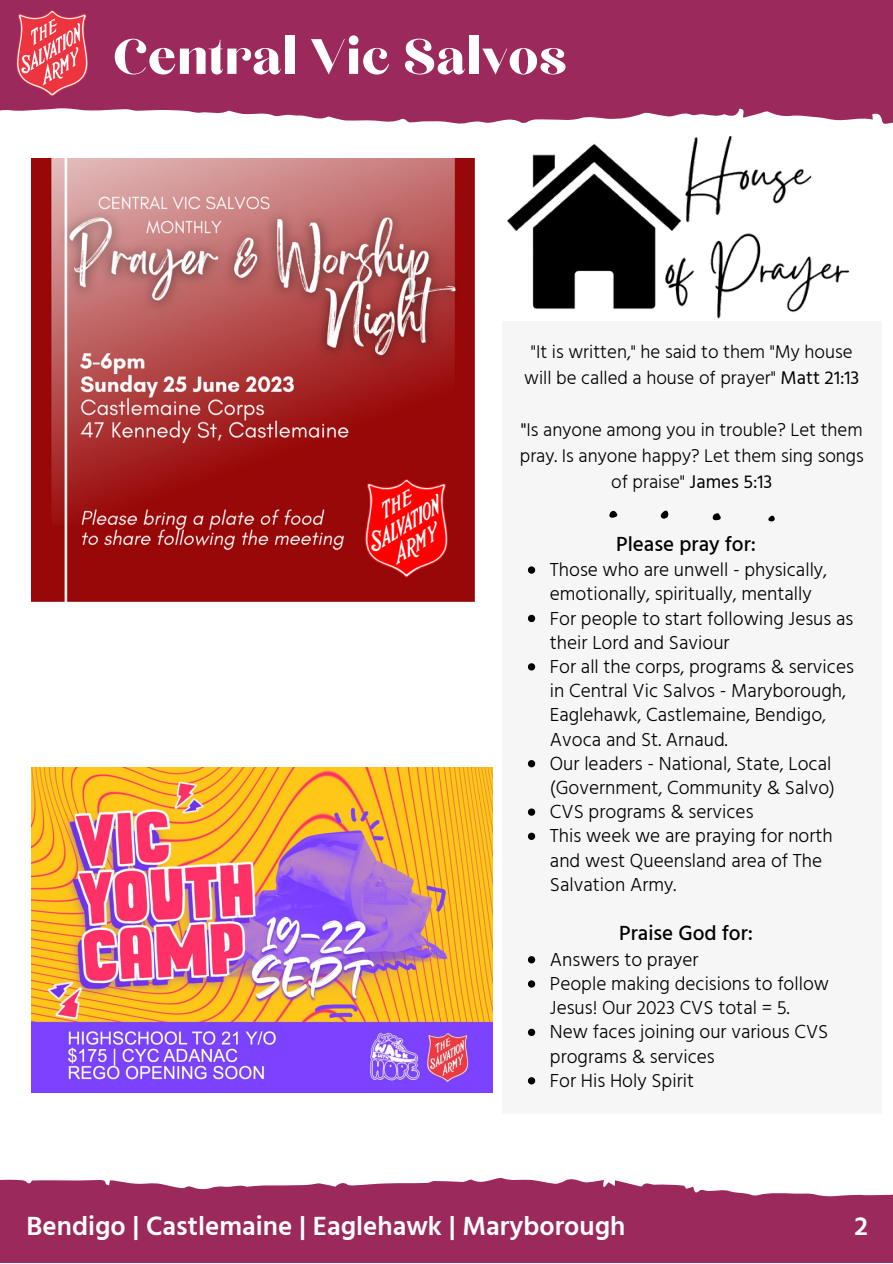
<style>
.page{position:relative;width:893px;height:1264px;background:#fff}
.page>*{position:absolute;margin:0;border:0;box-sizing:border-box;transform-origin:0 0}
.t1{font:62.1px "Chloe";color:#fff}
.t2{font:600 27px "Hind Guntur";color:#fff}
.t3{font:500 21px "Hind Guntur";color:#000}
.t4{font:300 19.35px/24.2px "Hind Guntur";color:#000}
.t5{font:300 18.9px/26px "Hind Guntur";color:#000;text-align:center}
.s1{font-weight:400}
</style>
<div class="page">
<svg style="left:0;top:0;width:892px;height:167px;fill:#9c295c"></svg>
<img style="left:14px;top:8px;width:75px;height:89px">
<svg style="left:0;top:1178px;width:892px;height:84px;background:#a43c6a"></svg>
<img style="left:502px;top:120px;width:362px;height:199px">
<div style="left:502px;top:320px;width:379px;height:793px;background:#f6f6f6"></div>
<svg style="left:660px;top:510px;width:8px;height:9px"></svg>
<svg style="left:712px;top:513px;width:9px;height:7px"></svg>
<svg style="left:609px;top:510px;width:8px;height:7px"></svg>
<svg style="left:768px;top:515px;width:6px;height:6px"></svg>
<svg style="left:528px;top:566px;width:7px;height:7px"></svg>
<svg style="left:528px;top:615px;width:7px;height:7px"></svg>
<svg style="left:528px;top:663px;width:7px;height:7px"></svg>
<svg style="left:528px;top:760px;width:7px;height:7px"></svg>
<svg style="left:528px;top:808px;width:7px;height:7px"></svg>
<svg style="left:528px;top:832px;width:7px;height:8px"></svg>
<svg style="left:528px;top:956px;width:7px;height:7px"></svg>
<svg style="left:528px;top:980px;width:7px;height:7px"></svg>
<svg style="left:528px;top:1028px;width:7px;height:8px"></svg>
<svg style="left:528px;top:1077px;width:7px;height:7px"></svg>
<img style="left:31px;top:159px;width:443px;height:443px">
<img style="left:31px;top:768px;width:461px;height:324px">
<p class="t1" style="left:113px;top:28px;width:455px">Central Vic Salvos</p>
<p class="t5" style="left:524px;top:338px;width:337px">"It is written," he said to them "My house will be called a house of prayer" <span class="s1">Matt 21:13</span></p>
<p class="t5" style="left:520px;top:416px;width:345px"><span class="s1">"</span>Is anyone among you in trouble? Let them pray. Is anyone happy? Let them sing songs of praise" <span class="s1">James 5:13</span></p>
<p class="t3" style="left:616px;top:531px;width:141px">Please pray for:</p>
<p class="t4" style="left:550px;top:557px;width:279px">Those who are unwell - physically, emotionally, spiritually, mentally</p>
<p class="t4" style="left:550px;top:605px;width:305px">For people to start following Jesus as their Lord and Saviour</p>
<p class="t4" style="left:550px;top:654px;width:305px">For all the corps, programs &amp; services in Central Vic Salvos - Maryborough,<br>Eaglehawk, Castlemaine, Bendigo,<br>Avoca and St. Arnaud.</p>
<p class="t4" style="left:550px;top:751px;width:286px">Our leaders - National, State, Local (Government, Community &amp; Salvo)</p>
<p class="t4" style="left:550px;top:799px;width:205px">CVS programs &amp; services</p>
<p class="t4" style="left:550px;top:823px;width:284px">This week we are praying for north and west Queensland area of The<br>Salvation Army.</p>
<p class="t3" style="left:619px;top:920px;width:135px">Praise God for:</p>
<p class="t4" style="left:550px;top:947px;width:150px">Answers to prayer</p>
<p class="t4" style="left:550px;top:971px;width:281px">People making decisions to follow<br>Jesus! Our 2023 CVS total = 5.</p>
<p class="t4" style="left:550px;top:1019px;width:280px">New faces joining our various CVS programs &amp; services</p>
<p class="t4" style="left:550px;top:1068px;width:146px">For His Holy Spirit</p>
<p class="t2" style="left:27px;top:1210px;width:600px">Bendigo | Castlemaine | Eaglehawk | Maryborough</p>
<p class="t2" style="left:854px;top:1210px;width:15px">2</p>
</div>
